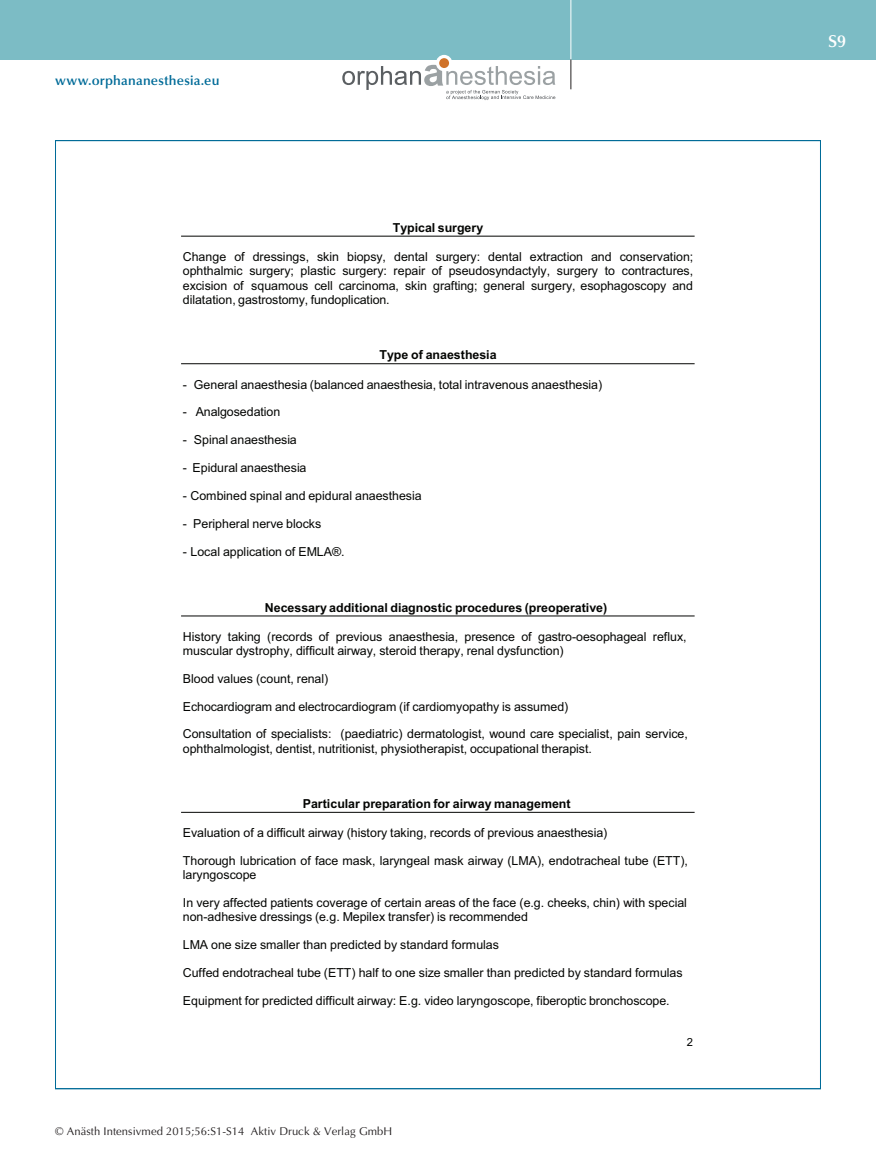
<style>
.page{position:relative;width:876px;height:1174px;background:#fff}
.page>*{position:absolute;margin:0;border:0;box-sizing:border-box;transform-origin:0 0}
.t1{font:600 17.25px "Optima";color:#fff}
.t2{font:600 13.5px "Optima";letter-spacing:.015em;color:#006b98}
.t3{font:12.45px/14.2px "Arial";color:#040503}
.t4{font:700 12.45px "Arial";color:#040503}
.t5{font:11.25px "Optima";letter-spacing:.005em;color:#231f20}
.t6{font:11.25px "Arial";color:#040503}
</style>
<div class="page">
<div style="left:0;top:0;width:876px;height:60px;background:#7cbcc5"></div>
<hr style="left:571px;top:0;width:1px;height:60px;background:#fff">
<svg style="left:571px;top:60px;width:1px;height:29px"></svg>
<svg style="left:436px;top:55px;width:16px;height:16px"></svg>
<div style="left:439px;top:58px;width:10px;height:10px;background:#d0732a;border-radius:50%"></div>
<svg style="left:342px;top:65px;width:213px;height:35px"></svg>
<hr style="left:181px;top:236px;width:514px;height:1px;background:#040503">
<hr style="left:181px;top:363px;width:514px;height:1px;background:#040503">
<hr style="left:181px;top:615px;width:514px;height:1px;background:#040503">
<hr style="left:181px;top:812px;width:514px;height:1px;background:#040503">
<p class="t2" style="left:55px;top:73px;width:166px">www.orphananesthesia.eu</p>
<p class="t4" style="left:393px;top:219px;width:92px">Typical surgery</p>
<p class="t3" style="left:183px;top:250px;width:512px;text-align:justify">Change of dressings, skin biopsy, dental surgery: dental extraction and conservation; ophthalmic surgery; plastic surgery: repair of pseudosyndactyly, surgery to contractures, excision of squamous cell carcinoma, skin grafting; general surgery, esophagoscopy and dilatation, gastrostomy, fundoplication.</p>
<p class="t4" style="left:380px;top:347px;width:119px">Type of anaesthesia</p>
<p class="t3" style="left:183px;top:377px;width:421px">- General anaesthesia (balanced anaesthesia, total intravenous anaesthesia)</p>
<p class="t3" style="left:183px;top:405px;width:99px">- Analgosedation</p>
<p class="t3" style="left:183px;top:433px;width:116px">- Spinal anaesthesia</p>
<p class="t3" style="left:183px;top:461px;width:125px">- Epidural anaesthesia</p>
<p class="t3" style="left:183px;top:489px;width:240px">- Combined spinal and epidural anaesthesia</p>
<p class="t3" style="left:183px;top:517px;width:140px">- Peripheral nerve blocks</p>
<p class="t3" style="left:183px;top:545px;width:163px">- Local application of EMLA®.</p>
<p class="t4" style="left:265px;top:599px;width:344px">Necessary additional diagnostic procedures (preoperative)</p>
<p class="t3" style="left:183px;top:629px;width:505px">History taking (records of previous anaesthesia, presence of gastro-oesophageal reflux, muscular dystrophy, difficult airway, steroid therapy, renal dysfunction)</p>
<p class="t3" style="left:183px;top:671px;width:147px">Blood values (count, renal)</p>
<p class="t3" style="left:183px;top:699px;width:387px">Echocardiogram and electrocardiogram (if cardiomyopathy is assumed)</p>
<p class="t3" style="left:183px;top:727px;width:506px">Consultation of specialists: (paediatric) dermatologist, wound care specialist, pain service, ophthalmologist, dentist, nutritionist, physiotherapist, occupational therapist.</p>
<p class="t4" style="left:303px;top:795px;width:269px">Particular preparation for airway management</p>
<p class="t3" style="left:183px;top:826px;width:426px">Evaluation of a difficult airway (history taking, records of previous anaesthesia)</p>
<p class="t3" style="left:183px;top:854px;width:507px">Thorough lubrication of face mask, laryngeal mask airway (LMA), endotracheal tube (ETT), laryngoscope</p>
<p class="t3" style="left:183px;top:895px;width:506px">In very affected patients coverage of certain areas of the face (e.g. cheeks, chin) with special non-adhesive dressings (e.g. Mepilex transfer) is recommended</p>
<p class="t3" style="left:183px;top:937px;width:318px">LMA one size smaller than predicted by standard formulas</p>
<p class="t3" style="left:183px;top:965px;width:501px">Cuffed endotracheal tube (ETT) half to one size smaller than predicted by standard formulas</p>
<p class="t3" style="left:183px;top:993px;width:488px">Equipment for predicted difficult airway: E.g. video laryngoscope, fiberoptic bronchoscope.</p>
<p class="t5" style="left:55px;top:1125px;width:338px">© Anästh Intensivmed 2015;56:S1-S14 Aktiv Druck &amp; Verlag GmbH</p>
<p class="t6" style="left:687px;top:1034px;width:8px">2</p>
<h1 class="t1" style="left:828px;top:31px;width:20px">S9</h1>
</div>
